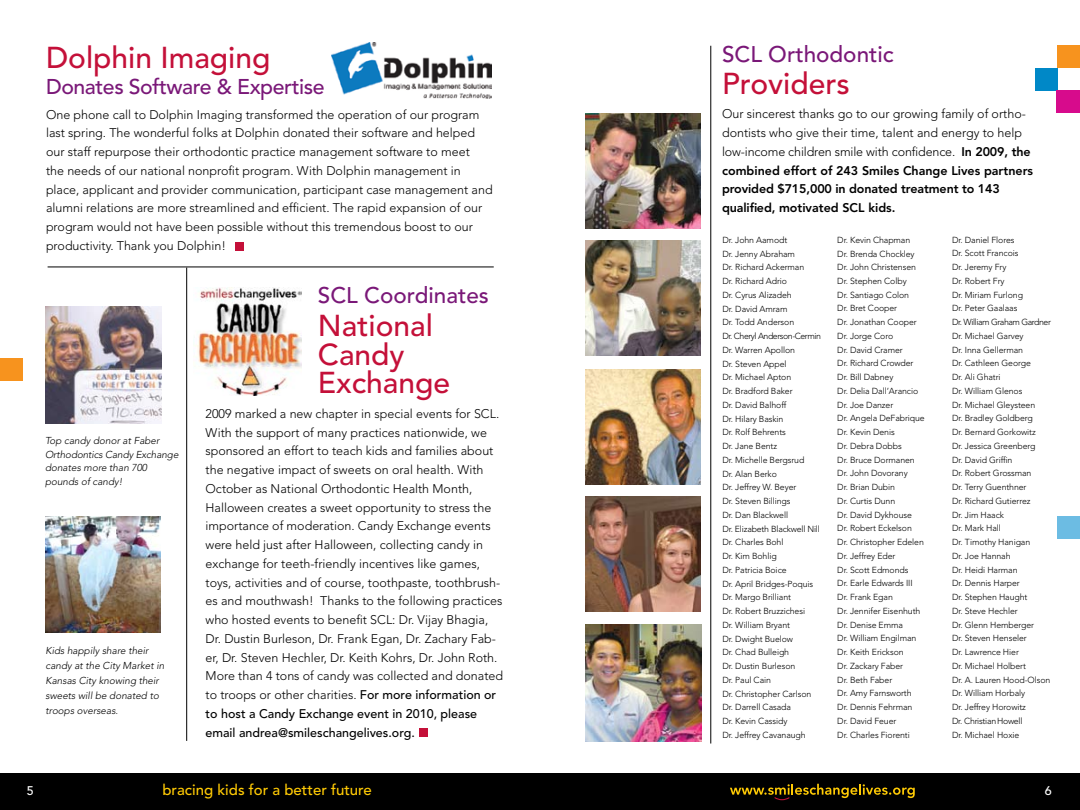
<style>
.page{position:relative;width:1080px;height:810px;background:#fff}
.page>*{position:absolute;margin:0;border:0;box-sizing:border-box;transform-origin:0 0}
.t1{font:500 30px/28.8px "Avenir";color:#c41039}
.t2{font:500 22.5px "Avenir";color:#7a1878}
.t3{font:500 21.25px "Avenir";letter-spacing:-.02em;color:#7a1878}
.t4{font:500 15px "Avenir";color:#ffcb05}
.t5{font:300 12.5px/18.8px "Avenir";color:#000}
.t6{font:500 12.5px "Avenir";color:#fff}
.t7{font:italic 300 10px/15px "Avenir";color:#000}
.t8{font:300 8.75px/13.8px "Avenir";letter-spacing:-.01em;color:#000}
.s1{font-weight:500}
.s2{font-weight:800}
</style>
<div class="page">
<div style="left:0;top:773px;width:1080px;height:37px;background:#000"></div>
<hr style="left:186px;top:268px;width:1px;height:473px;background:#000">
<img style="left:45px;top:307px;width:117px;height:117px">
<img style="left:46px;top:517px;width:115px;height:115px">
<hr style="left:48px;top:267px;width:446px;height:1px;background:#000">
<svg style="left:114px;top:330px;width:7px;height:2px"></svg>
<img style="left:585px;top:114px;width:115px;height:115px">
<img style="left:585px;top:241px;width:115px;height:115px">
<img style="left:332px;top:42px;width:159px;height:57px">
<img style="left:585px;top:369px;width:115px;height:115px">
<img style="left:585px;top:497px;width:115px;height:115px">
<hr style="left:711px;top:46px;width:1px;height:698px;background:#000">
<div style="left:0;top:358px;width:23px;height:23px;background:#f7931e"></div>
<div style="left:1057px;top:45px;width:23px;height:23px;background:#f7931e"></div>
<div style="left:1035px;top:68px;width:22px;height:23px;background:#0088c7"></div>
<div style="left:1057px;top:516px;width:23px;height:23px;background:#6cbce3"></div>
<img style="left:585px;top:625px;width:116px;height:116px">
<img style="left:195px;top:288px;width:106px;height:107px">
<div style="left:235px;top:242px;width:9px;height:8px;background:#c41039"></div>
<div style="left:419px;top:729px;width:9px;height:8px;background:#c41039"></div>
<div style="left:1057px;top:90px;width:23px;height:23px;background:#d70b8c"></div>
<h1 class="t1" style="left:46px;top:44px;width:226px">Dolphin Imaging</h1>
<h3 class="t3" style="left:46px;top:75px;width:280px">Donates Software &amp; Expertise</h3>
<p class="t5" style="left:46px;top:105px;width:448px">One phone call to Dolphin Imaging transformed the operation of our program last spring. The wonderful folks at Dolphin donated their software and helped our staff repurpose their orthodontic practice management software to meet<br>the needs of our national nonprofit program. With Dolphin management in place, applicant and provider communication, participant case management and alumni relations are more streamlined and efficient. The rapid expansion of our program would not have been possible without this tremendous boost to our productivity. Thank you Dolphin!</p>
<h2 class="t2" style="left:318px;top:283px;width:172px">SCL Coordinates</h2>
<h1 class="t1" style="left:318px;top:312px;width:134px">National<br>Candy<br>Exchange</h1>
<p class="t5" style="left:206px;top:404px;width:299px">2009 marked a new chapter in special events for SCL.<br>With the support of many practices nationwide, we sponsored an effort to teach kids and families about the negative impact of sweets on oral health. With October as National Orthodontic Health Month, Halloween creates a sweet opportunity to stress the importance of moderation. Candy Exchange events were held just after Halloween, collecting candy in exchange for teeth-friendly incentives like games, toys, activities and of course, toothpaste, toothbrush&shy;es and mouthwash! Thanks to the following practices who hosted events to benefit SCL: Dr. Vijay Bhagia, Dr. Dustin Burleson, Dr. Frank Egan, Dr. Zachary Fab&shy;er, Dr. Steven Hechler, Dr. Keith Kohrs, Dr. John Roth.<br>More than 4 tons of candy was collected and donated to troops or other charities. <span class="s1">For more information or to host a Candy Exchange event in 2010, please email andrea@smileschangelives.org.</span></p>
<p class="t7" style="left:45px;top:434px;width:135px;line-height:13.8px">Top candy donor at Faber<br>Orthodontics Candy Exchange donates more than 700 pounds of candy!</p>
<p class="t7" style="left:46px;top:643px;width:120px">Kids happily share their candy at the City Market in<br>Kansas City knowing their sweets will be donated to troops overseas.</p>
<h2 class="t2" style="left:722px;top:41px;width:173px">SCL Orthodontic</h2>
<h1 class="t1" style="left:722px;top:70px;width:129px">Providers</h1>
<p class="t5" style="left:722px;top:105px;width:313px">Our sincerest thanks go to our growing family of ortho&shy;dontists who give their time, talent and energy to help low-income children smile with confidence. <span class="s2">In 2009, the combined effort of 243 Smiles Change Lives partners provided $715,000 in donated treatment to 143 qualified, motivated SCL kids.</span></p>
<p class="t8" style="left:722px;top:233px;width:100px">Dr. John Aamodt<br>Dr. Jenny Abraham<br>Dr. Richard Ackerman<br>Dr. Richard Adrio<br>Dr. Cyrus Alizadeh<br>Dr. David Amram<br>Dr. Todd Anderson<br>Dr. Cheryl Anderson-Cermin<br>Dr. Warren Apollon<br>Dr. Steven Appel<br>Dr. Michael Apton<br>Dr. Bradford Baker<br>Dr. David Balhoff<br>Dr. Hilary Baskin<br>Dr. Rolf Behrents<br>Dr. Jane Bentz<br>Dr. Michelle Bergsrud<br>Dr. Alan Berko<br>Dr. Jeffrey W. Beyer<br>Dr. Steven Billings<br>Dr. Dan Blackwell<br>Dr. Elizabeth Blackwell Nill<br>Dr. Charles Bohl<br>Dr. Kim Bohlig<br>Dr. Patricia Boice<br>Dr. April Bridges-Poquis<br>Dr. Margo Brilliant<br>Dr. Robert Bruzzichesi<br>Dr. William Bryant<br>Dr. Dwight Buelow<br>Dr. Chad Bulleigh<br>Dr. Dustin Burleson<br>Dr. Paul Cain<br>Dr. Christopher Carlson<br>Dr. Darrell Casada<br>Dr. Kevin Cassidy<br>Dr. Jeffrey Cavanaugh</p>
<p class="t8" style="left:837px;top:233px;width:89px">Dr. Kevin Chapman<br>Dr. Brenda Chockley<br>Dr. John Christensen<br>Dr. Stephen Colby<br>Dr. Santiago Colon<br>Dr. Bret Cooper<br>Dr. Jonathan Cooper<br>Dr. Jorge Coro<br>Dr. David Cramer<br>Dr. Richard Crowder<br>Dr. Bill Dabney<br>Dr. Delia Dall’Arancio<br>Dr. Joe Danzer<br>Dr. Angela DeFabrique<br>Dr. Kevin Denis<br>Dr. Debra Dobbs<br>Dr. Bruce Dormanen<br>Dr. John Dovorany<br>Dr. Brian Dubin<br>Dr. Curtis Dunn<br>Dr. David Dykhouse<br>Dr. Robert Eckelson<br>Dr. Christopher Edelen<br>Dr. Jeffrey Eder<br>Dr. Scott Edmonds<br>Dr. Earle Edwards III<br>Dr. Frank Egan<br>Dr. Jennifer Eisenhuth<br>Dr. Denise Emma<br>Dr. William Engilman<br>Dr. Keith Erickson<br>Dr. Zackary Faber<br>Dr. Beth Faber<br>Dr. Amy Farnsworth<br>Dr. Dennis Fehrman<br>Dr. David Feuer<br>Dr. Charles Fiorenti</p>
<p class="t8" style="left:952px;top:233px;width:100px">Dr. Daniel Flores<br>Dr. Scott Francois<br>Dr. Jeremy Fry<br>Dr. Robert Fry<br>Dr. Miriam Furlong<br>Dr. Peter Gaalaas<br>Dr. William Graham Gardner<br>Dr. Michael Garvey<br>Dr. Inna Gellerman<br>Dr. Cathleen George<br>Dr. Ali Ghatri<br>Dr. William Glenos<br>Dr. Michael Gleysteen<br>Dr. Bradley Goldberg<br>Dr. Bernard Gorkowitz<br>Dr. Jessica Greenberg<br>Dr. David Griffin<br>Dr. Robert Grossman<br>Dr. Terry Guenthner<br>Dr. Richard Gutierrez<br>Dr. Jim Haack<br>Dr. Mark Hall<br>Dr. Timothy Hanigan<br>Dr. Joe Hannah<br>Dr. Heidi Harman<br>Dr. Dennis Harper<br>Dr. Stephen Haught<br>Dr. Steve Hechler<br>Dr. Glenn Hemberger<br>Dr. Steven Henseler<br>Dr. Lawrence Hier<br>Dr. Michael Holbert<br>Dr. A. Lauren Hood-Olson<br>Dr. William Horbaly<br>Dr. Jeffrey Horowitz<br>Dr. ChristianHowell<br>Dr. Michael Hoxie</p>
<h3 class="t4" style="left:162px;top:781px;width:211px">bracing kids for a better future</h3>
<h3 class="t6" style="left:27px;top:783px;width:8px">5</h3>
<h3 class="t6" style="left:1045px;top:783px;width:8px">6</h3>
</div>
